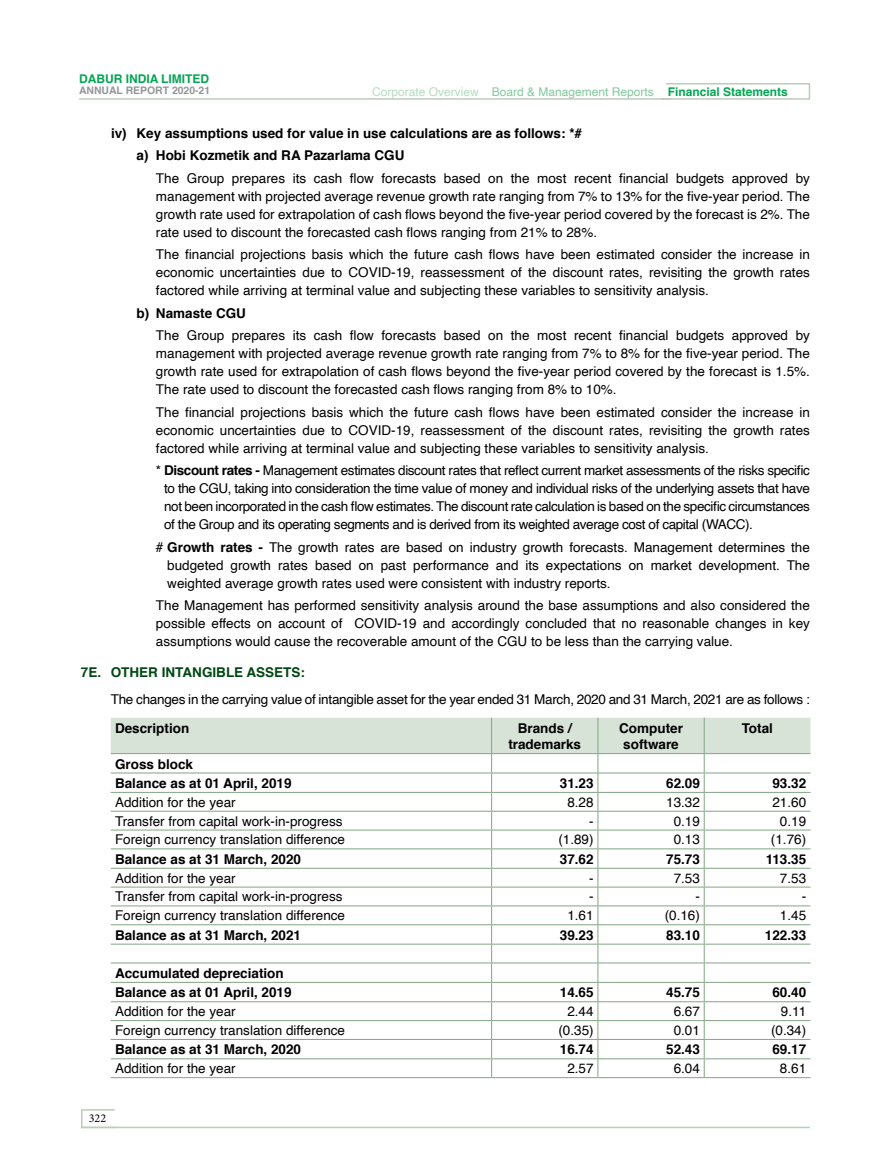
<style>
.page{position:relative;width:891px;height:1161px;background:#fff}
.page>*{position:absolute;margin:0;border:0;box-sizing:border-box;transform-origin:0 0}
.t1{font:13.5px/18px "Helvetica";color:#000;text-align:justify}
.t2{font:700 13.5px/16.5px "Helvetica";color:#000}
.t3{font:13.5px "Helvetica";letter-spacing:-.02em;color:#000}
.t4{font:700 13.5px "Helvetica";color:#004713}
.t5{font:12px "Helvetica";color:#82ca9c}
.t6{font:700 12px "Helvetica";color:#00a651}
.t7{font:12px "Minion Pro";color:#000}
.t8{font:700 10.35px "Helvetica";color:#939598}
.s1{font-weight:700}
.s2{color:#b4ddc1}
.s3{font-weight:700;color:#00a651}
</style>
<div class="page">
<svg style="left:666px;top:83px;width:145px;height:17px"></svg>
<hr style="left:79px;top:98px;width:592px;height:2px;background:#bacdba">
<hr style="left:81px;top:1127px;width:729px;height:1px;background:#bacdba">
<svg style="left:81px;top:1109px;width:36px;height:20px"></svg>
<svg style="left:111px;top:718px;width:700px;height:359px"></svg>
<hr style="left:111px;top:1077px;width:381px;height:1px;background:#83a484">
<hr style="left:492px;top:1077px;width:106px;height:1px;background:#83a484">
<hr style="left:598px;top:1077px;width:106px;height:1px;background:#83a484">
<hr style="left:704px;top:1077px;width:107px;height:1px;background:#83a484">
<p class="t6" style="left:79px;top:69px;width:130px">Dabur India limited</p>
<p class="t8" style="left:79px;top:82px;width:133px">Annual Report 2020-21</p>
<p class="t2" style="left:137px;top:122px;width:447px;line-height:22.5px;text-indent:-26px">iv) Key assumptions used for value in use calculations are as follows: *# a) Hobi Kozmetik and RA Pazarlama CGU</p>
<p class="t1" style="left:156px;top:170px;width:655px">The Group prepares its cash flow forecasts based on the most recent financial budgets approved by management with projected average revenue growth rate ranging from 7% to 13% for the five-year period. The growth rate used for extrapolation of cash flows beyond the five-year period covered by the forecast is 2%. The rate used to discount the forecasted cash flows ranging from 21% to 28%.</p>
<p class="t1" style="left:156px;top:246px;width:655px">The financial projections basis which the future cash flows have been estimated consider the increase in economic uncertainties due to COVID-19, reassessment of the discount rates, revisiting the growth rates factored while arriving at terminal value and subjecting these variables to sensitivity analysis.</p>
<p class="t2" style="left:137px;top:305px;width:111px">b) Namaste CGU</p>
<p class="t1" style="left:156px;top:327px;width:655px">The Group prepares its cash flow forecasts based on the most recent financial budgets approved by management with projected average revenue growth rate ranging from 7% to 8% for the five-year period. The growth rate used for extrapolation of cash flows beyond the five-year period covered by the forecast is 1.5%.<br>The rate used to discount the forecasted cash flows ranging from 8% to 10%.</p>
<p class="t1" style="left:156px;top:404px;width:655px">The financial projections basis which the future cash flows have been estimated consider the increase in economic uncertainties due to COVID-19, reassessment of the discount rates, revisiting the growth rates factored while arriving at terminal value and subjecting these variables to sensitivity analysis.</p>
<p class="t1" style="left:164px;top:462px;width:647px;text-indent:-8px">* <span class="s1">Discount rates -</span> Management estimates discount rates that reflect current market assessments of the risks specific to the CGU, taking into consideration the time value of money and individual risks of the underlying assets that have not been incorporated in the cash flow estimates. The discount rate calculation is based on the specific circumstances of the Group and its operating segments and is derived from its weighted average cost of capital (WACC).</p>
<p class="t1" style="left:167px;top:539px;width:644px;text-indent:-11px"># <span class="s1">Growth rates -</span> The growth rates are based on industry growth forecasts. Management determines the budgeted growth rates based on past performance and its expectations on market development. The weighted average growth rates used were consistent with industry reports.</p>
<p class="t1" style="left:156px;top:597px;width:655px">The Management has performed sensitivity analysis around the base assumptions and also considered the possible effects on account of COVID-19 and accordingly concluded that no reasonable changes in key assumptions would cause the recoverable amount of the CGU to be less than the carrying value.</p>
<p class="t4" style="left:81px;top:662px;width:51px">7E. Other</p>
<p class="t4" style="left:162px;top:662px;width:10px">intangible</p>
<p class="t4" style="left:247px;top:662px;width:10px">assets</p>
<p class="t4" style="left:301px;top:662px;width:6px">:</p>
<p class="t3" style="left:111px;top:689px;width:701px">The changes in the carrying value of intangible asset for the year ended 31 March, 2020 and 31 March, 2021 are as follows :</p>
<p class="t2" style="left:115px;top:720px;width:76px">Description</p>
<p class="t2" style="left:508px;top:720px;width:74px;text-align:center">Brands / trademarks</p>
<p class="t2" style="left:619px;top:720px;width:65px;text-align:center">Computer software</p>
<p class="t2" style="left:742px;top:720px;width:33px">Total</p>
<p class="t2" style="left:115px;top:754px;width:178px;line-height:19.4px">Gross block<br>Balance as at 01 April, 2019</p>
<p class="t5" style="left:372px;top:82px;width:417px"><span class="s2">Corporate Overview</span> Board &amp; Management Reports <span class="s3">Financial Statements</span></p>
<p class="t2" style="left:560px;top:775px;width:35px">31.23</p>
<p class="t2" style="left:666px;top:775px;width:35px">62.09</p>
<p class="t2" style="left:772px;top:775px;width:35px">93.32</p>
<p class="t1" style="left:115px;top:793px;width:122px">Addition for the year</p>
<p class="t1" style="left:567px;top:793px;width:28px">8.28</p>
<p class="t1" style="left:666px;top:793px;width:35px">13.32</p>
<p class="t1" style="left:772px;top:793px;width:35px">21.60</p>
<p class="t1" style="left:115px;top:812px;width:229px">Transfer from capital work-in-progress</p>
<p class="t1" style="left:589px;top:812px;width:6px">-</p>
<p class="t1" style="left:674px;top:812px;width:28px">0.19</p>
<p class="t1" style="left:780px;top:812px;width:28px">0.19</p>
<p class="t1" style="left:115px;top:831px;width:232px">Foreign currency translation difference</p>
<p class="t1" style="left:558px;top:831px;width:37px">(1.89)</p>
<p class="t1" style="left:674px;top:831px;width:28px">0.13</p>
<p class="t1" style="left:771px;top:831px;width:37px">(1.76)</p>
<p class="t2" style="left:115px;top:851px;width:188px">Balance as at 31 March, 2020</p>
<p class="t2" style="left:560px;top:851px;width:35px">37.62</p>
<p class="t2" style="left:666px;top:851px;width:35px">75.73</p>
<p class="t2" style="left:766px;top:851px;width:42px">113.35</p>
<p class="t1" style="left:115px;top:869px;width:122px">Addition for the year</p>
<p class="t1" style="left:589px;top:869px;width:6px">-</p>
<p class="t1" style="left:674px;top:869px;width:28px">7.53</p>
<p class="t1" style="left:780px;top:869px;width:28px">7.53</p>
<p class="t1" style="left:115px;top:888px;width:229px">Transfer from capital work-in-progress</p>
<p class="t1" style="left:589px;top:888px;width:6px">-</p>
<p class="t1" style="left:695px;top:888px;width:6px">-</p>
<p class="t1" style="left:802px;top:888px;width:6px">-</p>
<p class="t1" style="left:115px;top:907px;width:232px">Foreign currency translation difference</p>
<p class="t1" style="left:567px;top:907px;width:28px">1.61</p>
<p class="t1" style="left:665px;top:907px;width:37px">(0.16)</p>
<p class="t1" style="left:780px;top:907px;width:28px">1.45</p>
<p class="t2" style="left:115px;top:927px;width:188px">Balance as at 31 March, 2021</p>
<p class="t2" style="left:560px;top:927px;width:35px">39.23</p>
<p class="t2" style="left:666px;top:927px;width:35px">83.10</p>
<p class="t2" style="left:765px;top:927px;width:43px">122.33</p>
<p class="t2" style="left:115px;top:964px;width:178px;line-height:19.4px">Accumulated depreciation<br>Balance as at 01 April, 2019</p>
<p class="t2" style="left:560px;top:984px;width:35px">14.65</p>
<p class="t2" style="left:666px;top:984px;width:35px">45.75</p>
<p class="t2" style="left:772px;top:984px;width:35px">60.40</p>
<p class="t1" style="left:115px;top:1003px;width:122px">Addition for the year</p>
<p class="t1" style="left:567px;top:1003px;width:28px">2.44</p>
<p class="t1" style="left:674px;top:1003px;width:28px">6.67</p>
<p class="t1" style="left:781px;top:1003px;width:27px">9.11</p>
<p class="t1" style="left:115px;top:1022px;width:232px">Foreign currency translation difference</p>
<p class="t1" style="left:558px;top:1022px;width:37px">(0.35)</p>
<p class="t1" style="left:674px;top:1022px;width:28px">0.01</p>
<p class="t1" style="left:771px;top:1022px;width:37px">(0.34)</p>
<p class="t2" style="left:115px;top:1042px;width:188px">Balance as at 31 March, 2020</p>
<p class="t2" style="left:560px;top:1042px;width:35px">16.74</p>
<p class="t2" style="left:666px;top:1042px;width:35px">52.43</p>
<p class="t2" style="left:772px;top:1042px;width:35px">69.17</p>
<p class="t1" style="left:115px;top:1060px;width:122px">Addition for the year</p>
<p class="t1" style="left:567px;top:1060px;width:28px">2.57</p>
<p class="t1" style="left:674px;top:1060px;width:28px">6.04</p>
<p class="t1" style="left:780px;top:1060px;width:28px">8.61</p>
<p class="t7" style="left:89px;top:1110px;width:19px">322</p>
</div>
